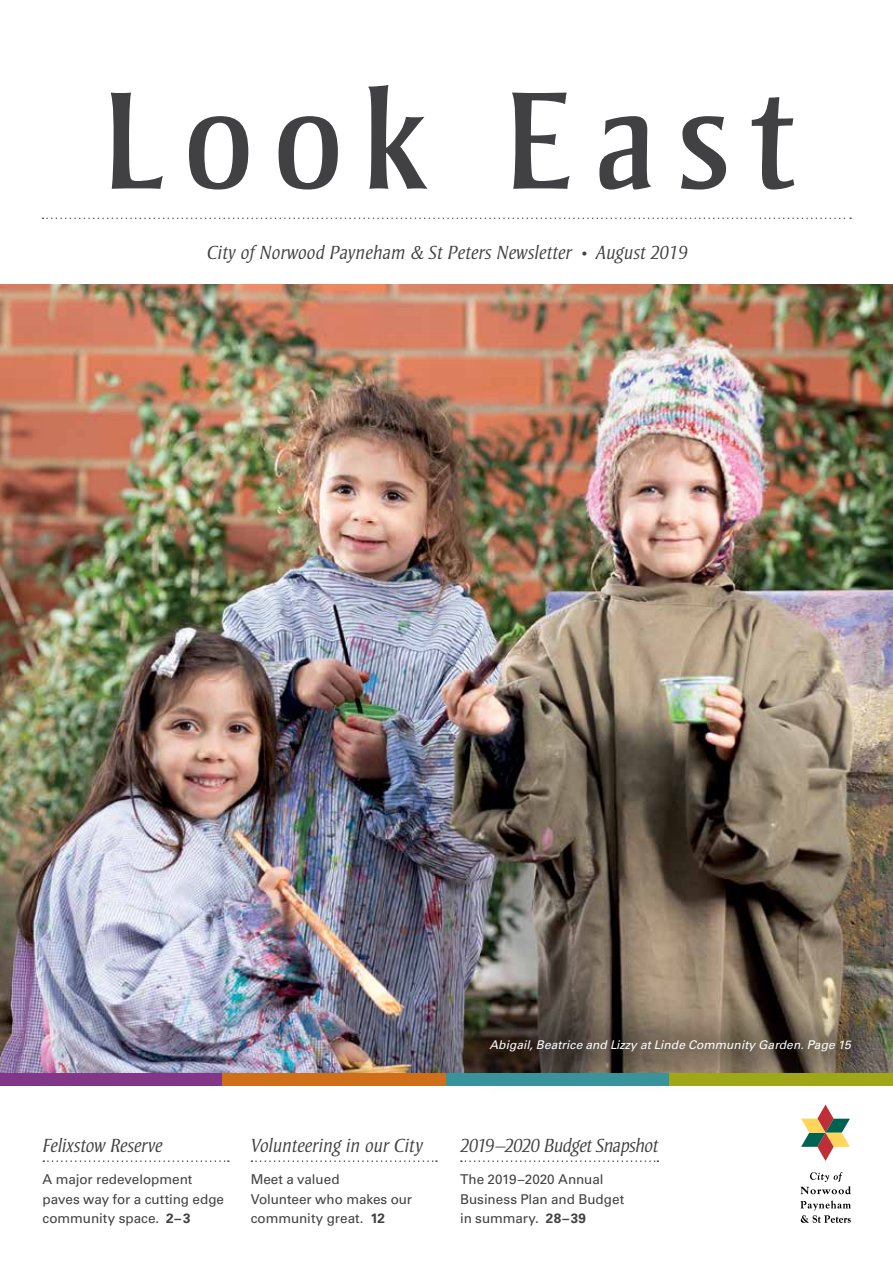
<style>
.page{position:relative;width:893px;height:1263px;background:#fff}
.page>*{position:absolute;margin:0;border:0;box-sizing:border-box;transform-origin:0 0}
.t1{font:141.9px "Strayhorn";letter-spacing:.14em;color:#414042}
.t2{font:italic 300 19.5px "Strayhorn";letter-spacing:.005em;color:#414042}
.t3{font:italic 300 19.5px "Strayhorn";letter-spacing:-.02em;color:#414042}
.t4{font:13.5px/19.5px "Univers";letter-spacing:-.005em;color:#414042}
.t5{font:italic 12px "Univers";letter-spacing:.005em;color:#fff}
.s1{font-size:16.5px}
.s2{font-weight:700}
</style>
<div class="page">
<img style="left:0;top:284px;width:893px;height:789px">
<svg style="left:461px;top:1160px;width:197px;height:2px"></svg>
<svg style="left:43px;top:218px;width:808px;height:1px"></svg>
<svg style="left:43px;top:1160px;width:186px;height:2px"></svg>
<svg style="left:251px;top:1160px;width:186px;height:2px"></svg>
<div style="left:447px;top:997px;width:446px;height:98px;background:#000;opacity:.36"></div>
<div style="left:0;top:1073px;width:222px;height:13px;background:#813687"></div>
<div style="left:222px;top:1073px;width:224px;height:13px;background:#d06f1a"></div>
<div style="left:446px;top:1073px;width:223px;height:13px;background:#38939b"></div>
<div style="left:669px;top:1073px;width:224px;height:13px;background:#9fa617"></div>
<svg style="left:801px;top:1104px;width:49px;height:57px"></svg>
<svg style="left:800px;top:1200px;width:51px;height:23px"></svg>
<svg style="left:800px;top:1172px;width:51px;height:22px"></svg>
<h1 class="t1" style="left:100px;top:60px;width:695px">Look East</h1>
<h2 class="t2" style="left:207px;top:241px;width:482px">City of Norwood Payneham &amp; St Peters Newsletter <span class="s1">•</span> August 2019</h2>
<h2 class="t2" style="left:43px;top:1134px;width:121px">Felixstow Reserve</h2>
<p class="t4" style="left:43px;top:1170px;width:183px">A major redevelopment paves way for a cutting edge community space. <span class="s2">2–3</span></p>
<h2 class="t2" style="left:251px;top:1134px;width:174px">Volunteering in our City</h2>
<p class="t4" style="left:251px;top:1170px;width:163px">Meet a valued<br>Volunteer who makes our community great. <span class="s2">12</span></p>
<p class="t5" style="left:489px;top:1038px;width:363px">Abigail, Beatrice and Lizzy at Linde Community Garden. Page 15</p>
<h2 class="t3" style="left:460px;top:1134px;width:199px">2019–2020 Budget Snapshot</h2>
<p class="t4" style="left:460px;top:1170px;width:166px">The 2019–2020 Annual<br>Business Plan and Budget in summary. <span class="s2">28–39</span></p>
</div>
